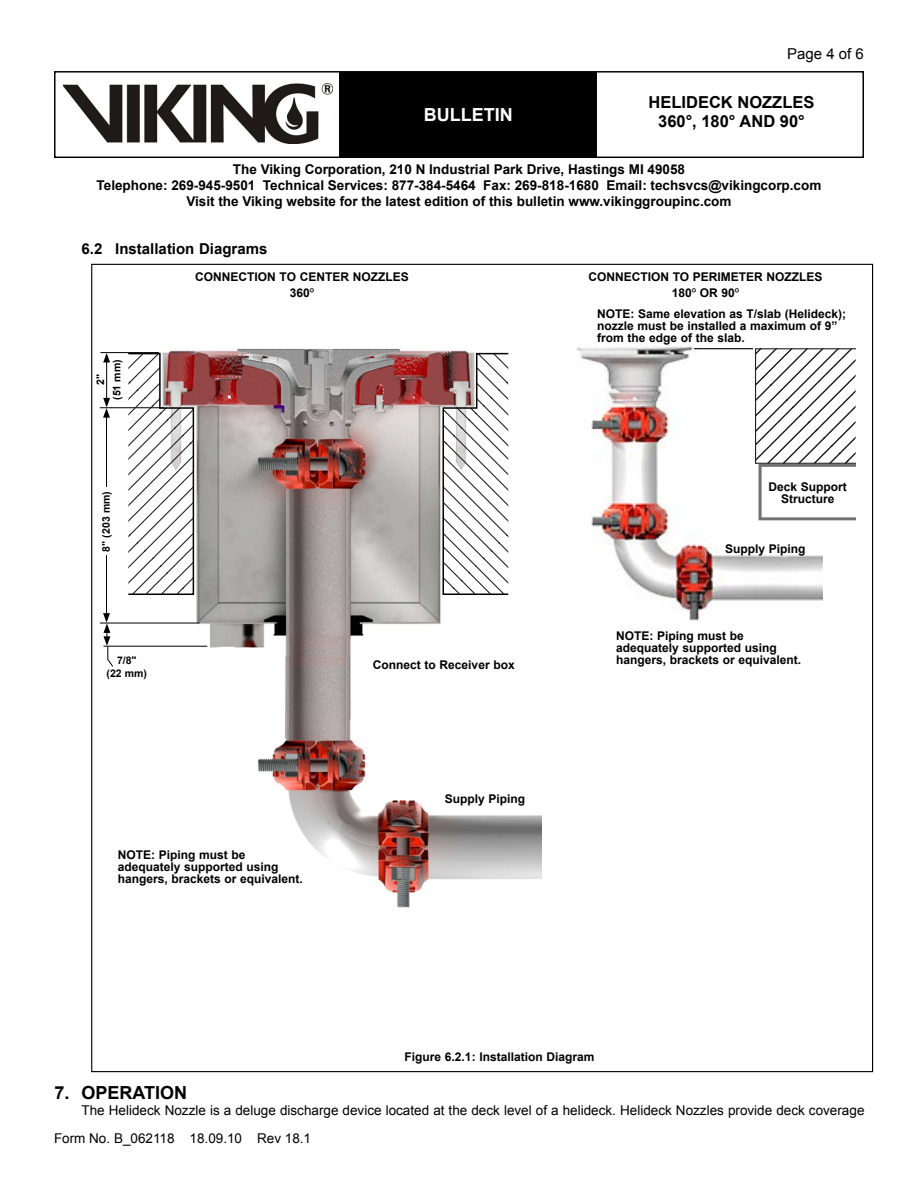
<style>
.page{position:relative;width:918px;height:1188px;background:#fff}
.page>*{position:absolute;margin:0;border:0;box-sizing:border-box;transform-origin:0 0}
.t1{font:700 18px "Arial";color:#000}
.t2{font:700 18px "Arial";color:#fff}
.t3{font:700 16.5px/19.8px "Arial";color:#000;text-align:center}
.t4{font:700 15px "Arial";color:#000}
.t5{font:15px "Arial";color:#000}
.t6{font:700 13.5px/16.2px "Arial";color:#000;text-align:center}
.t7{font:13.5px "Arial";color:#000}
.t8{font:700 12px/12px "Arial";color:#000;text-align:center}
.t9{font:700 10.5px/16.5px "Arial";color:#000;text-align:center}
.s1{font-weight:400}
</style>
<div class="page">
<div style="left:54px;top:71px;width:810px;height:87px;border:2px solid #000"></div>
<div style="left:340px;top:72px;width:257px;height:85px;background:#000"></div>
<img style="left:63px;top:83px;width:269px;height:60px">
<img style="left:146px;top:348px;width:395px;height:560px">
<img style="left:576px;top:344px;width:246px;height:277px">
<hr style="left:694px;top:348px;width:59px;height:1px;background:#000">
<svg style="left:755px;top:348px;width:101px;height:172px"></svg>
<hr style="left:100px;top:407px;width:64px;height:1px;background:#000">
<hr style="left:100px;top:623px;width:100px;height:1px;background:#000">
<hr style="left:100px;top:352px;width:59px;height:1px;background:#000">
<hr style="left:106px;top:415px;width:1px;height:201px;background:#000">
<hr style="left:106px;top:360px;width:1px;height:40px;background:#000">
<svg style="left:103px;top:398px;width:7px;height:20px"></svg>
<svg style="left:103px;top:353px;width:7px;height:9px"></svg>
<svg style="left:127px;top:352px;width:68px;height:244px"></svg>
<svg style="left:442px;top:352px;width:68px;height:244px"></svg>
<hr style="left:104px;top:646px;width:103px;height:1px;background:#000">
<div style="left:100px;top:488px;width:12px;height:67px;background:#fff"></div>
<div style="left:97px;top:650px;width:57px;height:34px;background:#fff"></div>
<svg style="left:103px;top:613px;width:11px;height:54px"></svg>
<h1 class="t2" style="left:424px;top:102px;width:90px">BULLETIN</h1>
<p class="t5" style="left:787px;top:43px;width:78px">Page 4 of 6</p>
<h2 class="t3" style="left:649px;top:92px;width:167px">HELIDECK NOZZLES<br>360°, 180° AND 90°</h2>
<p class="t6" style="left:97px;top:161px;width:726px">The Viking Corporation, 210 N Industrial Park Drive, Hastings MI 49058<br>Telephone: 269-945-9501 Technical Services: 877-384-5464 Fax: 269-818-1680 Email: techsvcs@vikingcorp.com<br>Visit the Viking website for the latest edition of this bulletin www.vikinggroupinc.com</p>
<p class="t4" style="left:82px;top:239px;width:187px">6.2 Installation Diagrams</p>
<p class="t9" style="left:92px;top:400px;width:42px;rotate:-90deg">2"<br>(51 mm)</p>
<p class="t9" style="left:98px;top:552px;width:62px;rotate:-90deg">8" (203 mm)</p>
<p class="t9" style="left:107px;top:655px;width:42px;line-height:12.3px">7/8"<br>(22 mm)</p>
<p class="t8" style="left:195px;top:270px;width:215px;line-height:15.3px">CONNECTION TO CENTER NOZZLES<br>360<span class="s1">º</span></p>
<p class="t8" style="left:373px;top:659px;width:143px">Connect to Receiver box</p>
<p class="t8" style="left:445px;top:793px;width:82px">Supply Piping</p>
<p class="t8" style="left:118px;top:849px;width:187px;text-align:left">NOTE: Piping must be adequately supported using hangers, brackets or equivalent.</p>
<p class="t8" style="left:589px;top:270px;width:236px;line-height:15.3px">CONNECTION TO PERIMETER NOZZLES<br>180<span class="s1">º</span> OR 90<span class="s1">º</span></p>
<p class="t8" style="left:597px;top:308px;width:251px;text-align:left">NOTE: Same elevation as T/slab (Helideck); nozzle must be installed a maximum of 9” from the edge of the slab.</p>
<p class="t8" style="left:769px;top:482px;width:80px">Deck Support<br>Structure</p>
<p class="t8" style="left:725px;top:543px;width:82px">Supply Piping</p>
<p class="t8" style="left:616px;top:630px;width:187px;text-align:left">NOTE: Piping must be adequately supported using hangers, brackets or equivalent.</p>
<p class="t8" style="left:405px;top:1051px;width:191px">Figure 6.2.1: Installation Diagram</p>
<h1 class="t1" style="left:55px;top:1080px;width:134px">7. OPERATION</h1>
<p class="t7" style="left:82px;top:1101px;width:784px">The Helideck Nozzle is a deluge discharge device located at the deck level of a helideck. Helideck Nozzles provide deck coverage</p>
<p class="t7" style="left:54px;top:1130px;width:259px">Form No. B_062118 18.09.10 Rev 18.1</p>
</div>
